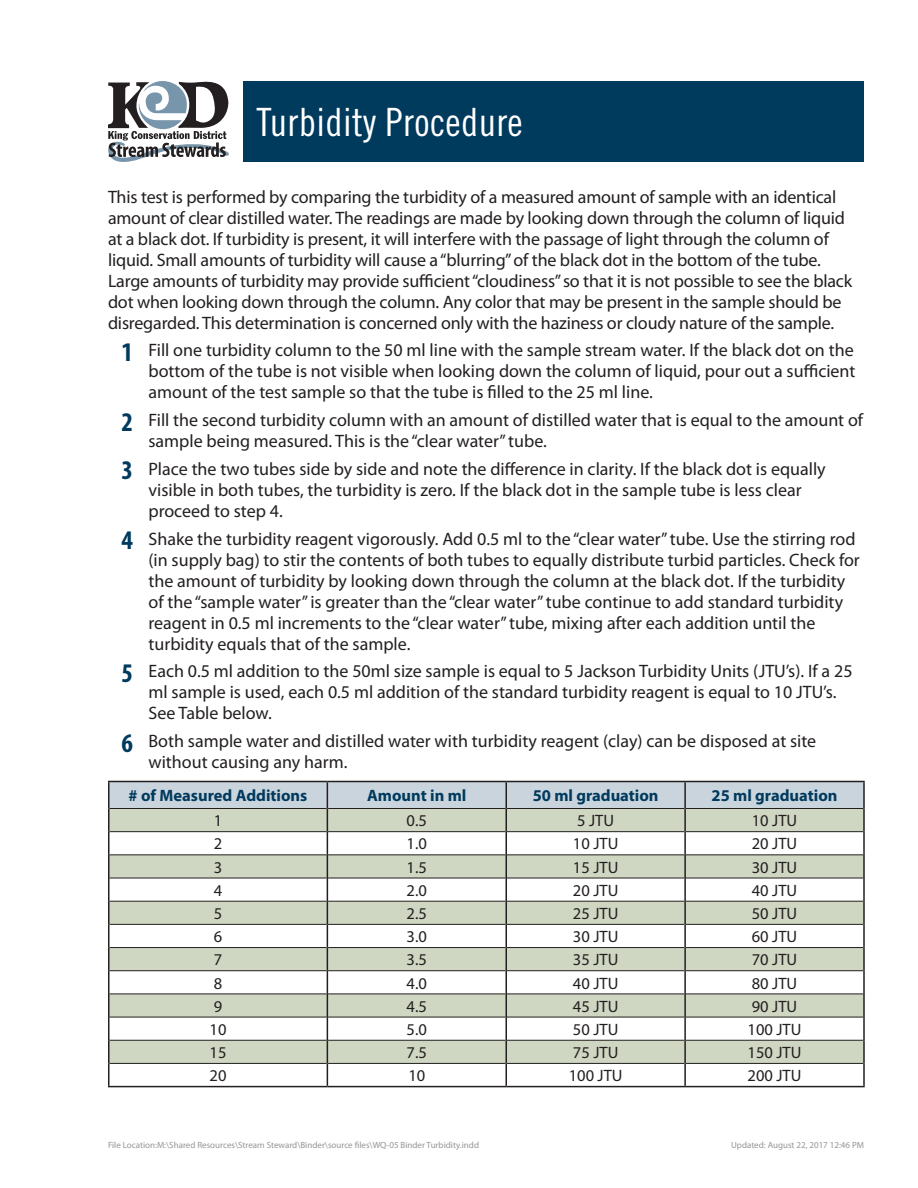
<style>
.page{position:relative;width:918px;height:1188px;background:#fff}
.page>*{position:absolute;margin:0;border:0;box-sizing:border-box;transform-origin:0 0}
.Body_Text{font:39px "Trade Gothic LT Std Cn 18";letter-spacing:.01em;color:#fff}
.t1{font:18px/21px "Myriad Pro";color:#231f20}
.t2{font:16.5px "Myriad Pro";color:#231f20}
.heading_3{font:700 16.5px "Myriad Pro";color:#003a5d}
.t3{font:9px "Myriad Pro";color:#939598}
.s1{font-weight:700;font-stretch:condensed;font-size:27px;color:#003a5d}
</style>
<div class="page">
<hr style="left:108px;top:781px;width:219px;height:1px;background:#231f20">
<hr style="left:108px;top:782px;width:2px;height:26px;background:#231f20">
<hr style="left:327px;top:781px;width:179px;height:1px;background:#231f20">
<hr style="left:506px;top:781px;width:179px;height:1px;background:#231f20">
<hr style="left:685px;top:781px;width:180px;height:1px;background:#231f20">
<hr style="left:863px;top:782px;width:2px;height:26px;background:#231f20">
<hr style="left:108px;top:808px;width:2px;height:24px;background:#231f20">
<hr style="left:863px;top:808px;width:2px;height:24px;background:#231f20">
<hr style="left:108px;top:832px;width:2px;height:23px;background:#231f20">
<hr style="left:863px;top:832px;width:2px;height:23px;background:#231f20">
<hr style="left:108px;top:855px;width:2px;height:23px;background:#231f20">
<hr style="left:863px;top:855px;width:2px;height:23px;background:#231f20">
<hr style="left:108px;top:878px;width:2px;height:23px;background:#231f20">
<hr style="left:863px;top:878px;width:2px;height:23px;background:#231f20">
<hr style="left:108px;top:901px;width:2px;height:23px;background:#231f20">
<hr style="left:863px;top:901px;width:2px;height:23px;background:#231f20">
<hr style="left:108px;top:924px;width:2px;height:24px;background:#231f20">
<hr style="left:863px;top:924px;width:2px;height:24px;background:#231f20">
<hr style="left:108px;top:948px;width:2px;height:23px;background:#231f20">
<hr style="left:863px;top:948px;width:2px;height:23px;background:#231f20">
<hr style="left:108px;top:971px;width:2px;height:23px;background:#231f20">
<hr style="left:863px;top:971px;width:2px;height:23px;background:#231f20">
<hr style="left:108px;top:994px;width:2px;height:23px;background:#231f20">
<hr style="left:863px;top:994px;width:2px;height:23px;background:#231f20">
<hr style="left:108px;top:1017px;width:2px;height:23px;background:#231f20">
<hr style="left:863px;top:1017px;width:2px;height:23px;background:#231f20">
<hr style="left:108px;top:1040px;width:2px;height:23px;background:#231f20">
<hr style="left:863px;top:1040px;width:2px;height:23px;background:#231f20">
<hr style="left:108px;top:1063px;width:2px;height:23px;background:#231f20">
<svg style="left:109px;top:782px;width:755px;height:304px"></svg>
<hr style="left:684px;top:1063px;width:2px;height:23px;background:#231f20">
<hr style="left:863px;top:1063px;width:2px;height:23px;background:#231f20">
<hr style="left:108px;top:1086px;width:219px;height:1px;background:#231f20">
<hr style="left:327px;top:1086px;width:179px;height:1px;background:#231f20">
<hr style="left:506px;top:1086px;width:179px;height:1px;background:#231f20">
<hr style="left:685px;top:1086px;width:180px;height:1px;background:#231f20">
<div style="left:243px;top:81px;width:621px;height:81px;background:#003a5d"></div>
<svg style="left:108px;top:81px;width:121px;height:81px"></svg>
<p class="Body_Text" style="left:256px;top:99px;width:268px">Turbidity Procedure</p>
<p class="t1" style="left:108px;top:186px;width:746px">This test is performed by comparing the turbidity of a measured amount of sample with an identical amount of clear distilled water. The readings are made by looking down through the column of liquid at a black dot. If turbidity is present, it will interfere with the passage of light through the column of liquid. Small amounts of turbidity will cause a “blurring” of the black dot in the bottom of the tube.<br>Large amounts of turbidity may provide sufficient “cloudiness” so that it is not possible to see the black dot when looking down through the column. Any color that may be present in the sample should be disregarded. This determination is concerned only with the haziness or cloudy nature of the sample.</p>
<p class="t1" style="left:148px;top:339px;width:709px;text-align:justify;text-indent:-27px"><span class="s1">1</span> Fill one turbidity column to the 50 ml line with the sample stream water. If the black dot on the bottom of the tube is not visible when looking down the column of liquid, pour out a sufficient amount of the test sample so that the tube is filled to the 25 ml line.</p>
<p class="t1" style="left:148px;top:409px;width:716px;text-indent:-27px"><span class="s1">2</span> Fill the second turbidity column with an amount of distilled water that is equal to the amount of sample being measured. This is the “clear water” tube.</p>
<p class="t1" style="left:148px;top:458px;width:679px;text-indent:-27px"><span class="s1">3</span> Place the two tubes side by side and note the difference in clarity. If the black dot is equally visible in both tubes, the turbidity is zero. If the black dot in the sample tube is less clear proceed to step 4.</p>
<p class="t1" style="left:148px;top:528px;width:713px;text-indent:-27px"><span class="s1">4</span> Shake the turbidity reagent vigorously. Add 0.5 ml to the “clear water” tube. Use the stirring rod (in supply bag) to stir the contents of both tubes to equally distribute turbid particles. Check for the amount of turbidity by looking down through the column at the black dot. If the turbidity of the “sample water” is greater than the “clear water” tube continue to add standard turbidity reagent in 0.5 ml increments to the “clear water” tube, mixing after each addition until the turbidity equals that of the sample.</p>
<p class="t1" style="left:148px;top:660px;width:706px;text-indent:-27px"><span class="s1">5</span> Each 0.5 ml addition to the 50ml size sample is equal to 5 Jackson Turbidity Units (JTU’s). If a 25 ml sample is used, each 0.5 ml addition of the standard turbidity reagent is equal to 10 JTU’s.<br>See Table below.</p>
<p class="t1" style="left:148px;top:730px;width:669px;text-indent:-27px"><span class="s1">6</span> Both sample water and distilled water with turbidity reagent (clay) can be disposed at site without causing any harm.</p>
<p class="heading_3" style="left:129px;top:784px;width:180px"># of Measured Additions</p>
<p class="heading_3" style="left:367px;top:784px;width:101px">Amount in ml</p>
<p class="heading_3" style="left:533px;top:784px;width:127px">50 ml graduation</p>
<p class="heading_3" style="left:712px;top:784px;width:127px">25 ml graduation</p>
<p class="t2" style="left:214px;top:811px;width:10px">1</p>
<p class="t2" style="left:407px;top:811px;width:22px">0.5</p>
<p class="t2" style="left:577px;top:811px;width:38px">5 JTU</p>
<p class="t2" style="left:752px;top:811px;width:47px">10 JTU</p>
<p class="t2" style="left:214px;top:834px;width:10px">2</p>
<p class="t2" style="left:407px;top:834px;width:22px">1.0</p>
<p class="t2" style="left:573px;top:834px;width:47px">10 JTU</p>
<p class="t2" style="left:752px;top:834px;width:47px">20 JTU</p>
<p class="t2" style="left:214px;top:857px;width:10px">3</p>
<p class="t2" style="left:407px;top:857px;width:22px">1.5</p>
<p class="t2" style="left:573px;top:857px;width:47px">15 JTU</p>
<p class="t2" style="left:752px;top:857px;width:47px">30 JTU</p>
<p class="t2" style="left:214px;top:880px;width:10px">4</p>
<p class="t2" style="left:407px;top:880px;width:22px">2.0</p>
<p class="t2" style="left:573px;top:880px;width:47px">20 JTU</p>
<p class="t2" style="left:752px;top:880px;width:47px">40 JTU</p>
<p class="t2" style="left:214px;top:903px;width:10px">5</p>
<p class="t2" style="left:407px;top:903px;width:22px">2.5</p>
<p class="t2" style="left:573px;top:903px;width:47px">25 JTU</p>
<p class="t2" style="left:752px;top:903px;width:47px">50 JTU</p>
<p class="t2" style="left:214px;top:926px;width:10px">6</p>
<p class="t2" style="left:407px;top:926px;width:22px">3.0</p>
<p class="t2" style="left:573px;top:926px;width:47px">30 JTU</p>
<p class="t2" style="left:752px;top:926px;width:47px">60 JTU</p>
<p class="t2" style="left:214px;top:950px;width:10px">7</p>
<p class="t2" style="left:407px;top:950px;width:22px">3.5</p>
<p class="t2" style="left:573px;top:950px;width:47px">35 JTU</p>
<p class="t2" style="left:752px;top:950px;width:47px">70 JTU</p>
<p class="t2" style="left:214px;top:973px;width:10px">8</p>
<p class="t2" style="left:407px;top:973px;width:22px">4.0</p>
<p class="t2" style="left:573px;top:973px;width:47px">40 JTU</p>
<p class="t2" style="left:752px;top:973px;width:47px">80 JTU</p>
<p class="t2" style="left:214px;top:996px;width:10px">9</p>
<p class="t2" style="left:407px;top:996px;width:22px">4.5</p>
<p class="t2" style="left:573px;top:996px;width:47px">45 JTU</p>
<p class="t2" style="left:752px;top:996px;width:47px">90 JTU</p>
<p class="t2" style="left:210px;top:1019px;width:18px">10</p>
<p class="t2" style="left:407px;top:1019px;width:22px">5.0</p>
<p class="t2" style="left:573px;top:1019px;width:47px">50 JTU</p>
<p class="t2" style="left:748px;top:1019px;width:55px">100 JTU</p>
<p class="t2" style="left:210px;top:1042px;width:18px">15</p>
<p class="t2" style="left:407px;top:1042px;width:22px">7.5</p>
<p class="t2" style="left:573px;top:1042px;width:47px">75 JTU</p>
<p class="t2" style="left:748px;top:1042px;width:55px">150 JTU</p>
<p class="t2" style="left:210px;top:1065px;width:18px">20</p>
<p class="t2" style="left:408px;top:1065px;width:18px">10</p>
<p class="t2" style="left:569px;top:1065px;width:55px">100 JTU</p>
<p class="t2" style="left:748px;top:1065px;width:55px">200 JTU</p>
<p class="t3" style="left:108px;top:1139px;width:373px">File Location:M:\Shared Resources\Stream Steward\Binder\source files\WQ-05 Binder Turbidity.indd</p>
<p class="t3" style="left:731px;top:1139px;width:134px">Updated: August 22, 2017 12:46 PM</p>
</div>
